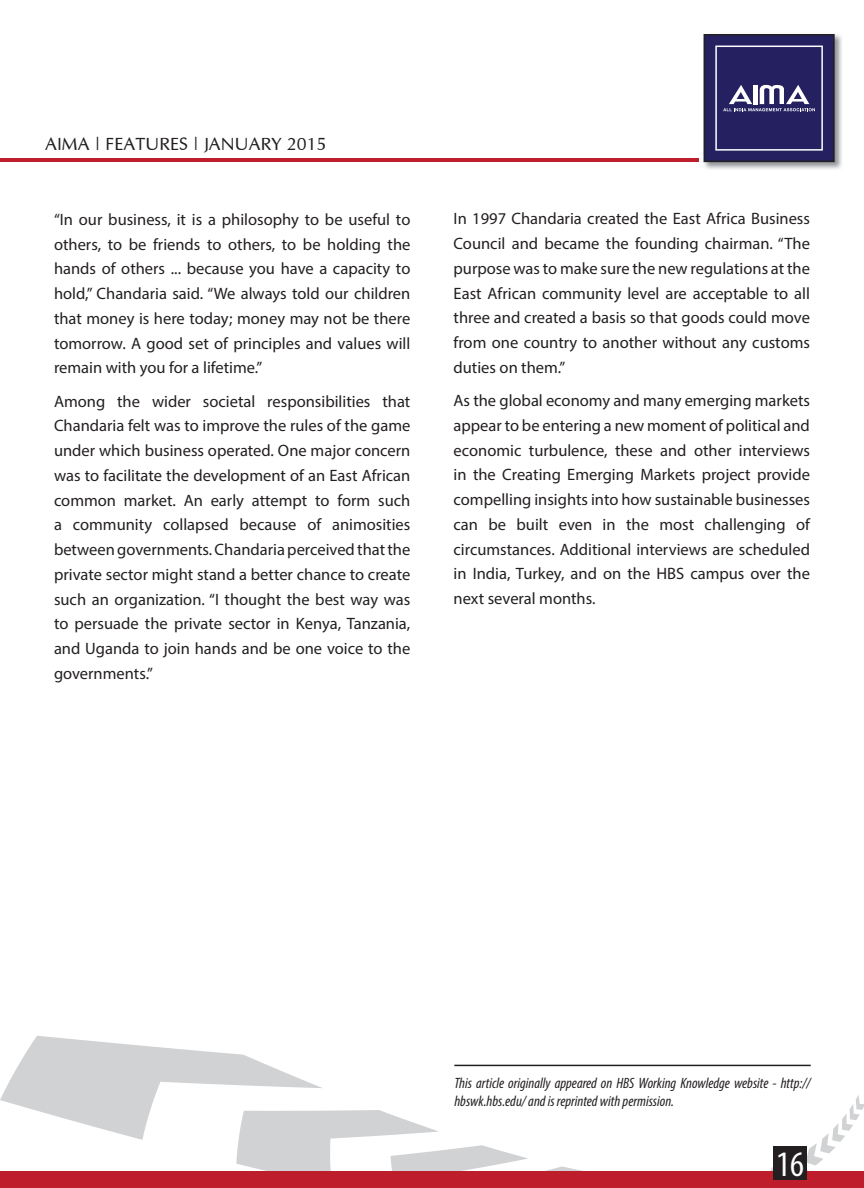
<style>
.page{position:relative;width:864px;height:1188px;background:#fff}
.page>*{position:absolute;margin:0;border:0;box-sizing:border-box;transform-origin:0 0}
.t1{font:condensed 36px "Myriad Pro";color:#fff}
.t2{font:18px "Ace";color:#231f20}
.t3{font:16.5px/24.8px "Myriad Pro";color:#231f20;text-align:justify}
.t4{font:italic condensed 15px/18px "Myriad Pro";color:#231f20}
</style>
<div class="page">
<svg style="left:0;top:1036px;width:864px;height:136px"></svg>
<hr style="left:0;top:158px;width:699px;height:4px;background:#be1d2c">
<img style="left:703px;top:34px;width:139px;height:135px">
<div style="left:704px;top:35px;width:130px;height:126px;background:#252161"></div>
<div style="left:704px;top:34px;width:131px;height:128px;border:2px solid #231f20"></div>
<div style="left:715px;top:46px;width:108px;height:105px;border:2px solid #fff"></div>
<svg style="left:723px;top:85px;width:92px;height:26px"></svg>
<div style="left:0;top:1172px;width:864px;height:16px;background:#be1d2c"></div>
<div style="left:773px;top:1146px;width:34px;height:33px;background:#231f20"></div>
<hr style="left:454px;top:1065px;width:357px;height:1px;background:#231f20">
<p class="t2" style="left:45px;top:133px;width:283px">AIMA | FEATURES | JANUARY 2015</p>
<p class="t3" style="left:54px;top:207px;width:358px">“In our business, it is a philosophy to be useful to others, to be friends to others, to be holding the hands of others ... because you have a capacity to hold,” Chandaria said. “We always told our children that money is here today; money may not be there tomorrow. A good set of principles and values will remain with you for a lifetime.”</p>
<p class="t3" style="left:54px;top:389px;width:358px">Among the wider societal responsibilities that Chandaria felt was to improve the rules of the game under which business operated. One major concern was to facilitate the development of an East African common market. An early attempt to form such a community collapsed because of animosities between governments. Chandaria perceived that the private sector might stand a better chance to create such an organization. “I thought the best way was to persuade the private sector in Kenya, Tanzania, and Uganda to join hands and be one voice to the governments.”</p>
<p class="t3" style="left:454px;top:206px;width:358px">In 1997 Chandaria created the East Africa Business Council and became the founding chairman. “The purpose was to make sure the new regulations at the East African community level are acceptable to all three and created a basis so that goods could move from one country to another without any customs duties on them.”</p>
<p class="t3" style="left:454px;top:388px;width:358px">As the global economy and many emerging markets appear to be entering a new moment of political and economic turbulence, these and other interviews in the Creating Emerging Markets project provide compelling insights into how sustainable businesses can be built even in the most challenging of circumstances. Additional interviews are scheduled in India, Turkey, and on the HBS campus over the next several months.</p>
<p class="t4" style="left:454px;top:1074px;width:358px">This article originally appeared on HBS Working Knowledge website - http:// hbswk.hbs.edu/ and is reprinted with permission.</p>
<h1 class="t1" style="left:776px;top:1143px;width:29px">16</h1>
</div>
